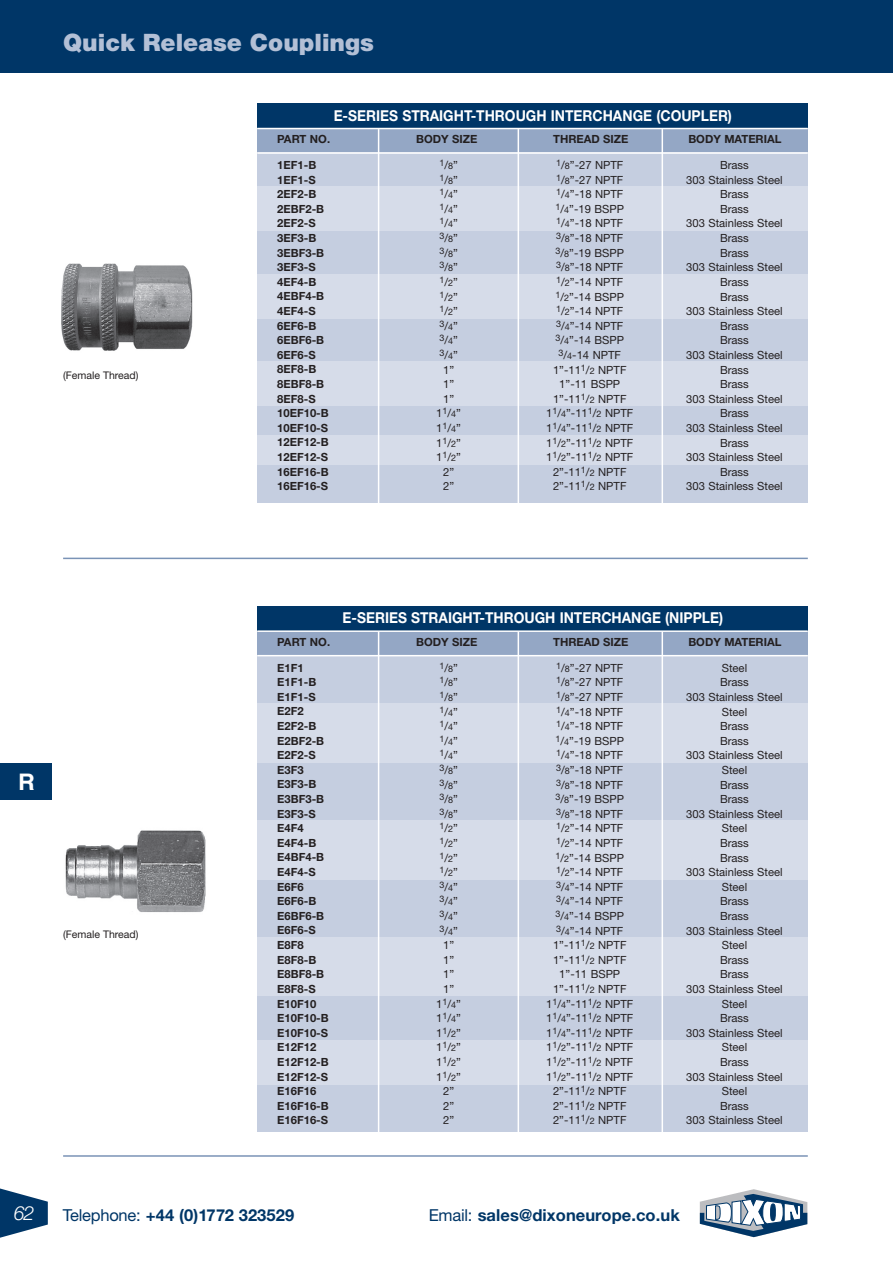
<style>
.page{position:relative;width:893px;height:1264px;background:#fff}
.page>*{position:absolute;margin:0;border:0;box-sizing:border-box;transform-origin:0 0}
.t1{font:900 24px "Helvetica Neue";color:#b3c0d6}
.t2{font:700 22.8px "Helvetica";color:#fff}
.t3{font:italic 300 19.5px "Helvetica Neue";color:#fff}
.t4{font:700 16.5px "Helvetica Neue";letter-spacing:.005em;color:#003667}
.t5{font:700 15px "Helvetica Neue";color:#fff;scale:.92 1}
.t6{font:11.25px/14.5px "Helvetica Neue";color:#231f20;text-align:center}
.t7{font:700 11.25px/14.5px "Helvetica Neue";color:#231f20}
.t8{font:10.5px "Helvetica Neue";color:#231f20}
.t9{font:9px/14.5px "Helvetica Neue";color:#231f20;text-align:justify}
.s1{font-size:9px}
.s2{font-size:11.25px}
.s3{font-weight:400}
</style>
<div class="page">
<div style="left:0;top:0;width:892px;height:73px;background:#003667"></div>
<hr style="left:892px;top:0;width:1px;height:73px;background:#003667">
<svg style="left:0;top:1188px;width:48px;height:50px"></svg>
<hr style="left:63px;top:1154px;width:744px;height:2px;background:#7a93b6">
<svg style="left:699px;top:1189px;width:108px;height:48px"></svg>
<div style="left:257px;top:128px;width:550px;height:375px;background:#c5cee0"></div>
<div style="left:257px;top:186px;width:550px;height:45px;background:#d6dce9"></div>
<div style="left:257px;top:274px;width:550px;height:44px;background:#d6dce9"></div>
<div style="left:257px;top:361px;width:550px;height:45px;background:#d6dce9"></div>
<div style="left:257px;top:434px;width:550px;height:30px;background:#d6dce9"></div>
<div style="left:257px;top:103px;width:550px;height:26px;background:#003667"></div>
<div style="left:257px;top:128px;width:550px;height:24px;background:#94a7c5"></div>
<hr style="left:257px;top:152px;width:550px;height:2px;background:#fff">
<hr style="left:257px;top:128px;width:550px;height:1px;background:#fff">
<hr style="left:378px;top:129px;width:1px;height:374px;background:#fff">
<hr style="left:661px;top:129px;width:2px;height:374px;background:#fff">
<hr style="left:517px;top:129px;width:2px;height:374px;background:#fff">
<div style="left:257px;top:630px;width:550px;height:501px;background:#c5cee0"></div>
<div style="left:257px;top:703px;width:550px;height:60px;background:#d6dce9"></div>
<div style="left:257px;top:820px;width:550px;height:59px;background:#d6dce9"></div>
<div style="left:257px;top:937px;width:550px;height:58px;background:#d6dce9"></div>
<div style="left:257px;top:1039px;width:550px;height:45px;background:#d6dce9"></div>
<div style="left:257px;top:606px;width:550px;height:25px;background:#003667"></div>
<div style="left:257px;top:630px;width:550px;height:24px;background:#94a7c5"></div>
<hr style="left:257px;top:654px;width:550px;height:2px;background:#fff">
<hr style="left:257px;top:630px;width:550px;height:1px;background:#fff">
<hr style="left:378px;top:631px;width:1px;height:502px;background:#fff">
<hr style="left:661px;top:631px;width:2px;height:502px;background:#fff">
<hr style="left:517px;top:631px;width:2px;height:502px;background:#fff">
<img style="left:61px;top:263px;width:132px;height:88px">
<img style="left:65px;top:830px;width:141px;height:82px">
<hr style="left:63px;top:557px;width:744px;height:2px;background:#7a93b6">
<div style="left:0;top:762px;width:52px;height:37px;background:#003667"></div>
<h1 class="t1" style="left:63px;top:28px;width:312px">Quick Release Couplings</h1>
<p class="t8" style="left:63px;top:368px;width:77px">(Female Thread)</p>
<h2 class="t2" style="left:18px;top:763px;width:18px">R</h2>
<p class="t8" style="left:63px;top:928px;width:77px">(Female Thread)</p>
<h3 class="t5" style="left:333px;top:106px;width:434px">E-SERIES STRAIGHT-THROUGH INTERCHANGE (COUPLER)</h3>
<p class="t7" style="left:277px;top:132px;width:54px">PART NO.</p>
<p class="t7" style="left:416px;top:132px;width:63px">BODY SIZE</p>
<p class="t7" style="left:553px;top:132px;width:77px">THREAD SIZE</p>
<p class="t7" style="left:688px;top:132px;width:95px">BODY MATERIAL</p>
<p class="t7" style="left:277px;top:157px;width:53px">1EF1-B<br>1EF1-S<br>2EF2-B<br>2EBF2-B<br>2EF2-S<br>3EF3-B<br>3EBF3-B<br>3EF3-S<br>4EF4-B<br>4EBF4-B<br>4EF4-S<br>6EF6-B<br>6EBF6-B<br>6EF6-S<br>8EF8-B<br>8EBF8-B<br>8EF8-S<br>10EF10-B<br>10EF10-S<br>12EF12-B<br>12EF12-S<br>16EF16-B<br>16EF16-S</p>
<p class="t6" style="left:546px;top:158px;width:89px"><sup>1</sup>/<span class="s1">8</span>”-27 NPTF<br><sup>1</sup>/<span class="s1">8</span>”-27 NPTF<br><sup>1</sup>/<span class="s1">4</span>”-18 NPTF<br><sup>1</sup>/<span class="s1">4</span>”-19 BSPP<br><sup>1</sup>/<span class="s1">4</span>”-18 NPTF<br><sup>3</sup>/<span class="s1">8</span>”-18 NPTF<br><sup>3</sup>/<span class="s1">8</span>”-19 BSPP<br><sup>3</sup>/<span class="s1">8</span>”-18 NPTF<br><sup>1</sup>/<span class="s1">2</span>”-14 NPTF<br><sup>1</sup>/<span class="s1">2</span>”-14 BSPP<br><sup>1</sup>/<span class="s1">2</span>”-14 NPTF<br><sup>3</sup>/<span class="s1">4</span>”-14 NPTF<br><sup>3</sup>/<span class="s1">4</span>”-14 BSPP<br><sup>3</sup>/<span class="s1">4</span>-14 NPTF<br>1”-11<sup>1</sup>/<span class="s1">2</span> NPTF<br>1”-11 BSPP<br>1”-11<sup>1</sup>/<span class="s1">2</span> NPTF<br>1<sup>1</sup>/<span class="s1">4</span>”-11<sup>1</sup>/<span class="s1">2</span> NPTF<br>1<sup>1</sup>/<span class="s1">4</span>”-11<sup>1</sup>/<span class="s1">2</span> NPTF<br>1<sup>1</sup>/<span class="s1">2</span>”-11<sup>1</sup>/<span class="s1">2</span> NPTF<br>1<sup>1</sup>/<span class="s1">2</span>”-11<sup>1</sup>/<span class="s1">2</span> NPTF<br>2”-11<sup>1</sup>/<span class="s1">2</span> NPTF<br>2”-11<sup>1</sup>/<span class="s1">2</span> NPTF</p>
<p class="t6" style="left:686px;top:158px;width:98px">Brass<br>303 Stainless Steel<br>Brass<br>Brass<br>303 Stainless Steel<br>Brass<br>Brass<br>303 Stainless Steel<br>Brass<br>Brass<br>303 Stainless Steel<br>Brass<br>Brass<br>303 Stainless Steel<br>Brass<br>Brass<br>303 Stainless Steel<br>Brass<br>303 Stainless Steel<br>Brass<br>303 Stainless Steel<br>Brass<br>303 Stainless Steel</p>
<p class="t9" style="left:439px;top:157px;width:20px">1<span class="s2">/</span>8<span class="s2">” </span>1<span class="s2">/</span>8<span class="s2">” </span>1<span class="s2">/</span>4<span class="s2">” </span>1<span class="s2">/</span>4<span class="s2">” </span>1<span class="s2">/</span>4<span class="s2">” </span>3<span class="s2">/</span>8<span class="s2">” </span>3<span class="s2">/</span>8<span class="s2">” </span>3<span class="s2">/</span>8<span class="s2">” </span>1<span class="s2">/</span>2<span class="s2">” </span>1<span class="s2">/</span>2<span class="s2">” </span>1<span class="s2">/</span>2<span class="s2">” </span>3<span class="s2">/</span>4<span class="s2">” </span>3<span class="s2">/</span>4<span class="s2">” </span>3<span class="s2">/</span>4<span class="s2">”</span></p>
<p class="t6" style="left:436px;top:362px;width:26px">1”<br>1”<br>1”<br>1<sup>1</sup>/<span class="s1">4</span>”<br>1<sup>1</sup>/<span class="s1">4</span>”<br>1<sup>1</sup>/<span class="s1">2</span>”<br>1<sup>1</sup>/<span class="s1">2</span>”<br>2”<br>2”</p>
<h3 class="t5" style="left:342px;top:608px;width:415px">E-SERIES STRAIGHT-THROUGH INTERCHANGE (NIPPLE)</h3>
<p class="t7" style="left:277px;top:634px;width:54px">PART NO.</p>
<p class="t7" style="left:416px;top:634px;width:63px">BODY SIZE</p>
<p class="t7" style="left:553px;top:634px;width:77px">THREAD SIZE</p>
<p class="t7" style="left:688px;top:634px;width:95px">BODY MATERIAL</p>
<p class="t7" style="left:277px;top:660px;width:53px">E1F1<br>E1F1-B<br>E1F1-S<br>E2F2<br>E2F2-B<br>E2BF2-B<br>E2F2-S<br>E3F3<br>E3F3-B<br>E3BF3-B<br>E3F3-S<br>E4F4<br>E4F4-B<br>E4BF4-B<br>E4F4-S<br>E6F6<br>E6F6-B<br>E6BF6-B<br>E6F6-S<br>E8F8<br>E8F8-B<br>E8BF8-B<br>E8F8-S<br>E10F10<br>E10F10-B<br>E10F10-S<br>E12F12<br>E12F12-B<br>E12F12-S<br>E16F16<br>E16F16-B<br>E16F16-S</p>
<p class="t6" style="left:546px;top:660px;width:89px"><sup>1</sup>/<span class="s1">8</span>”-27 NPTF<br><sup>1</sup>/<span class="s1">8</span>”-27 NPTF<br><sup>1</sup>/<span class="s1">8</span>”-27 NPTF<br><sup>1</sup>/<span class="s1">4</span>”-18 NPTF<br><sup>1</sup>/<span class="s1">4</span>”-18 NPTF<br><sup>1</sup>/<span class="s1">4</span>”-19 BSPP<br><sup>1</sup>/<span class="s1">4</span>”-18 NPTF<br><sup>3</sup>/<span class="s1">8</span>”-18 NPTF<br><sup>3</sup>/<span class="s1">8</span>”-18 NPTF<br><sup>3</sup>/<span class="s1">8</span>”-19 BSPP<br><sup>3</sup>/<span class="s1">8</span>”-18 NPTF<br><sup>1</sup>/<span class="s1">2</span>”-14 NPTF<br><sup>1</sup>/<span class="s1">2</span>”-14 NPTF<br><sup>1</sup>/<span class="s1">2</span>”-14 BSPP<br><sup>1</sup>/<span class="s1">2</span>”-14 NPTF<br><sup>3</sup>/<span class="s1">4</span>”-14 NPTF<br><sup>3</sup>/<span class="s1">4</span>”-14 NPTF<br><sup>3</sup>/<span class="s1">4</span>”-14 BSPP<br><sup>3</sup>/<span class="s1">4</span>”-14 NPTF<br>1”-11<sup>1</sup>/<span class="s1">2</span> NPTF<br>1”-11<sup>1</sup>/<span class="s1">2</span> NPTF<br>1”-11 BSPP<br>1”-11<sup>1</sup>/<span class="s1">2</span> NPTF<br>1<sup>1</sup>/<span class="s1">4</span>”-11<sup>1</sup>/<span class="s1">2</span> NPTF<br>1<sup>1</sup>/<span class="s1">4</span>”-11<sup>1</sup>/<span class="s1">2</span> NPTF<br>1<sup>1</sup>/<span class="s1">4</span>”-11<sup>1</sup>/<span class="s1">2</span> NPTF<br>1<sup>1</sup>/<span class="s1">2</span>”-11<sup>1</sup>/<span class="s1">2</span> NPTF<br>1<sup>1</sup>/<span class="s1">2</span>”-11<sup>1</sup>/<span class="s1">2</span> NPTF<br>1<sup>1</sup>/<span class="s1">2</span>”-11<sup>1</sup>/<span class="s1">2</span> NPTF<br>2”-11<sup>1</sup>/<span class="s1">2</span> NPTF<br>2”-11<sup>1</sup>/<span class="s1">2</span> NPTF<br>2”-11<sup>1</sup>/<span class="s1">2</span> NPTF</p>
<p class="t6" style="left:686px;top:660px;width:98px">Steel<br>Brass<br>303 Stainless Steel<br>Steel<br>Brass<br>Brass<br>303 Stainless Steel<br>Steel<br>Brass<br>Brass<br>303 Stainless Steel<br>Steel<br>Brass<br>Brass<br>303 Stainless Steel<br>Steel<br>Brass<br>Brass<br>303 Stainless Steel<br>Steel<br>Brass<br>Brass<br>303 Stainless Steel<br>Steel<br>Brass<br>303 Stainless Steel<br>Steel<br>Brass<br>303 Stainless Steel<br>Steel<br>Brass<br>303 Stainless Steel</p>
<p class="t9" style="left:439px;top:659px;width:20px">1<span class="s2">/</span>8<span class="s2">” </span>1<span class="s2">/</span>8<span class="s2">” </span>1<span class="s2">/</span>8<span class="s2">” </span>1<span class="s2">/</span>4<span class="s2">” </span>1<span class="s2">/</span>4<span class="s2">” </span>1<span class="s2">/</span>4<span class="s2">” </span>1<span class="s2">/</span>4<span class="s2">” </span>3<span class="s2">/</span>8<span class="s2">” </span>3<span class="s2">/</span>8<span class="s2">” </span>3<span class="s2">/</span>8<span class="s2">” </span>3<span class="s2">/</span>8<span class="s2">” </span>1<span class="s2">/</span>2<span class="s2">” </span>1<span class="s2">/</span>2<span class="s2">” </span>1<span class="s2">/</span>2<span class="s2">” </span>1<span class="s2">/</span>2<span class="s2">” </span>3<span class="s2">/</span>4<span class="s2">” </span>3<span class="s2">/</span>4<span class="s2">” </span>3<span class="s2">/</span>4<span class="s2">” </span>3<span class="s2">/</span>4<span class="s2">”</span></p>
<p class="t6" style="left:436px;top:937px;width:26px">1”<br>1”<br>1”<br>1”<br>1<sup>1</sup>/<span class="s1">4</span>”<br>1<sup>1</sup>/<span class="s1">4</span>”<br>1<sup>1</sup>/<span class="s1">2</span>”<br>1<sup>1</sup>/<span class="s1">2</span>”<br>1<sup>1</sup>/<span class="s1">2</span>”<br>1<sup>1</sup>/<span class="s1">2</span>”<br>2”<br>2”<br>2”</p>
<h3 class="t3" style="left:14px;top:1200px;width:22px">62</h3>
<h3 class="t4" style="left:63px;top:1204px;width:233px"><span class="s3">Telephone:</span> +44 (0)1772 323529</h3>
<h3 class="t4" style="left:428px;top:1204px;width:252px"><span class="s3">Email:</span> sales@dixoneurope.co.uk</h3>
</div>
